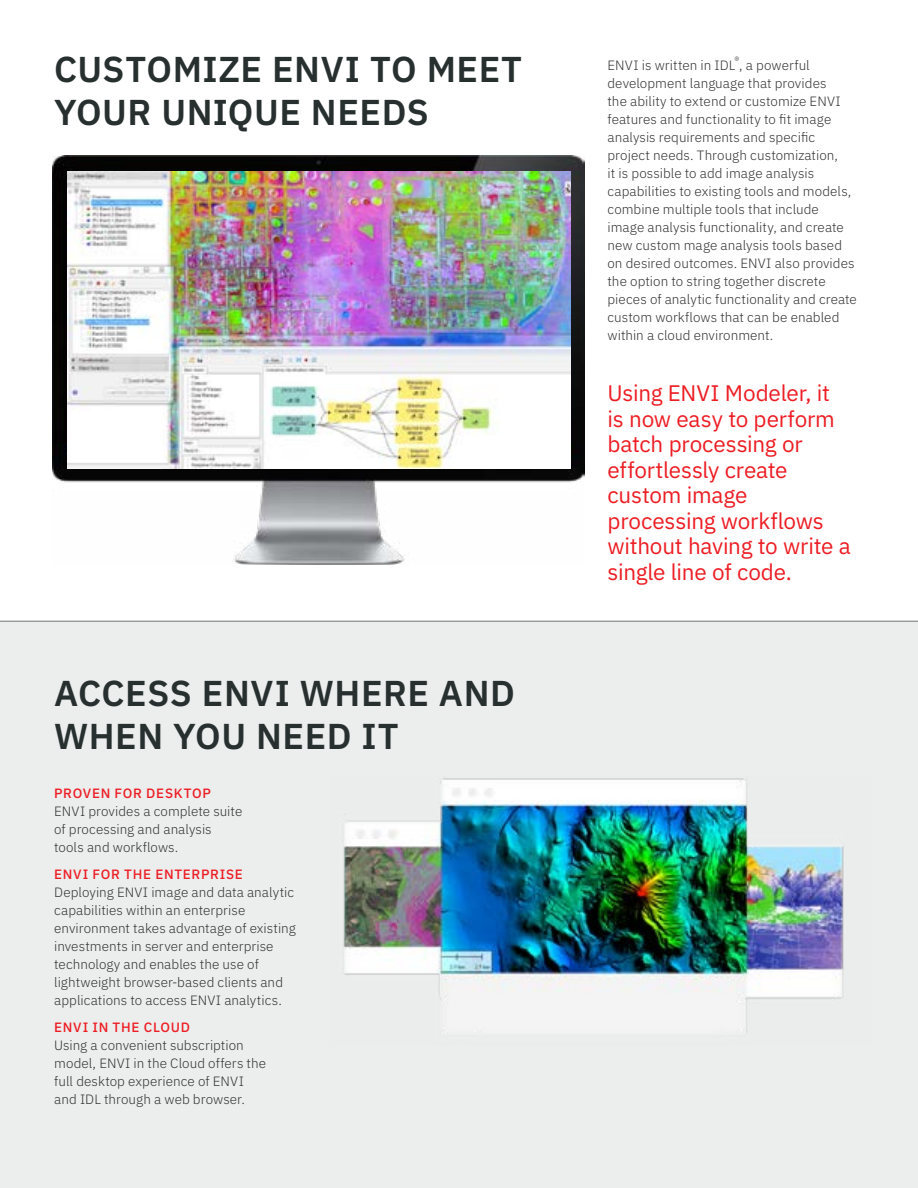
<style>
.page{position:relative;width:918px;height:1188px;background:#fff}
.page>*{position:absolute;margin:0;border:0;box-sizing:border-box;transform-origin:0 0}
.t1{font:600 36px/43.2px "IBM Plex Sans";letter-spacing:.015em;color:#272f2f}
.t2{font:22.5px/25.5px "IBM Plex Sans";letter-spacing:-.01em;color:#ed1d24}
.t3{font:300 13.5px/18px "IBM Plex Sans";letter-spacing:.005em;color:#333334}
.t4{font:500 13.5px "IBM Plex Sans";letter-spacing:.05em;color:#ed1d24}
</style>
<div class="page">
<img style="left:52px;top:156px;width:532px;height:408px">
<img style="left:67px;top:171px;width:503px;height:298px">
<div style="left:0;top:621px;width:918px;height:567px;background:#eceded"></div>
<hr style="left:0;top:621px;width:918px;height:1px;background:#737474">
<img style="left:343px;top:778px;width:501px;height:254px">
<h1 class="t1" style="left:54px;top:45px;width:470px">CUSTOMIZE ENVI TO MEET<br>YOUR UNIQUE NEEDS</h1>
<p class="t3" style="left:608px;top:55px;width:251px">ENVI is written in IDL<sup>®</sup>, a powerful development language that provides<br>the ability to extend or customize ENVI features and functionality to fit image analysis requirements and specific project needs. Through customization,<br>it is possible to add image analysis capabilities to existing tools and models, combine multiple tools that include image analysis functionality, and create new custom mage analysis tools based on desired outcomes. ENVI also provides the option to string together discrete pieces of analytic functionality and create custom workflows that can be enabled within a cloud environment.</p>
<h1 class="t1" style="left:54px;top:669px;width:462px">ACCESS ENVI WHERE AND<br>WHEN YOU NEED IT</h1>
<p class="t4" style="left:54px;top:783px;width:158px">PROVEN FOR DESKTOP</p>
<p class="t3" style="left:54px;top:801px;width:190px">ENVI provides a complete suite of processing and analysis tools and workflows.</p>
<p class="t4" style="left:54px;top:864px;width:190px">ENVI FOR THE ENTERPRISE</p>
<p class="t3" style="left:54px;top:882px;width:243px">Deploying ENVI image and data analytic capabilities within an enterprise environment takes advantage of existing investments in server and enterprise technology and enables the use of lightweight browser-based clients and applications to access ENVI analytics.</p>
<p class="t4" style="left:54px;top:1017px;width:137px">ENVI IN THE CLOUD</p>
<p class="t3" style="left:54px;top:1035px;width:213px">Using a convenient subscription model, ENVI in the Cloud offers the full desktop experience of ENVI and IDL through a web browser.</p>
<h2 class="t2" style="left:608px;top:379px;width:245px">Using ENVI Modeler, it is now easy to perform batch processing or effortlessly create custom image processing workflows without having to write a single line of code.</h2>
</div>
